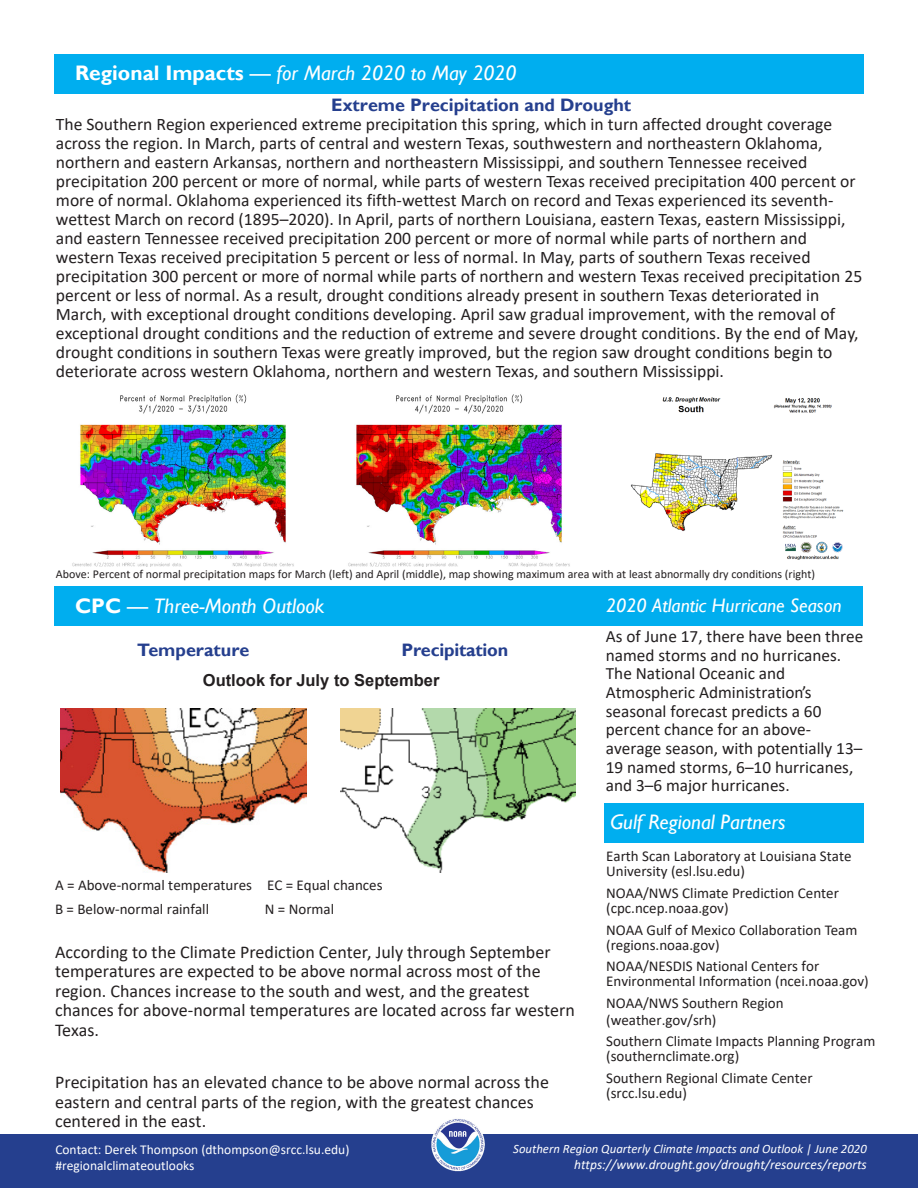
<style>
.page{position:relative;width:918px;height:1188px;background:#fff}
.page>*{position:absolute;margin:0;border:0;box-sizing:border-box;transform-origin:0 0}
.t1{font:italic 21px "Gill Sans";color:#fff}
.t2{font:italic 19.5px "Gill Sans";color:#fff}
.body_text{font:18px/19.5px "Calibri";color:#231f20}
.body_text-2{font:700 18px "Gill Sans";color:#253f8e}
.body_text-3{font:17.7px/19px "Calibri";color:#231f20}
.body_text-4{font:17.25px/18.8px "Calibri";color:#231f20}
.Figure_title{font:700 16.5px "Arial";color:#231f20}
.partners{font:15px/15px "Calibri";color:#231f20}
.body_text-5{font:15px/24px "Calibri";color:#231f20}
.Footer_-_Left{font:13.5px/16px "Calibri";color:#fff}
.Footer_Right{font:italic 13.5px "Calibri";color:#fff}
.Footer_Right-2{font:italic 12.75px "Calibri";color:#fff}
.t3{font:12px "Calibri";color:#231f20}
.s1{font-weight:700;font-style:normal}
.s2{font-style:normal}
</style>
<div class="page">
<div style="left:0;top:1134px;width:918px;height:54px;background:#253f8e"></div>
<div style="left:54px;top:54px;width:810px;height:40px;background:#00aeef"></div>
<img style="left:430px;top:1116px;width:56px;height:57px;border-radius:28px">
<div style="left:604px;top:803px;width:260px;height:40px;background:#00aeef"></div>
<div style="left:54px;top:587px;width:808px;height:39px;background:#00aeef"></div>
<img style="left:72px;top:394px;width:222px;height:172px">
<img style="left:348px;top:394px;width:222px;height:172px">
<img style="left:630px;top:397px;width:214px;height:163px">
<img style="left:61px;top:708px;width:245px;height:165px">
<img style="left:340px;top:708px;width:236px;height:165px">
<h3 class="t1" style="left:75px;top:61px;width:443px"><span class="s1">Regional Impacts</span> <span class="s2">—</span> for March 2020 to May 2020</h3>
<p class="body_text-2" style="left:331px;top:94px;width:301px">Extreme Precipitation and Drought</p>
<p class="body_text-3" style="left:56px;top:114px;width:808px">The Southern Region experienced extreme precipitation this spring, which in turn affected drought coverage across the region. In March, parts of central and western Texas, southwestern and northeastern Oklahoma, northern and eastern Arkansas, northern and northeastern Mississippi, and southern Tennessee received precipitation 200 percent or more of normal, while parts of western Texas received precipitation 400 percent or more of normal. Oklahoma experienced its fifth-wettest March on record and Texas experienced its seventh&shy;wettest March on record (1895–2020). In April, parts of northern Louisiana, eastern Texas, eastern Mississippi, and eastern Tennessee received precipitation 200 percent or more of normal while parts of northern and western Texas received precipitation 5 percent or less of normal. In May, parts of southern Texas received precipitation 300 percent or more of normal while parts of northern and western Texas received precipitation 25 percent or less of normal. As a result, drought conditions already present in southern Texas deteriorated in March, with exceptional drought conditions developing. April saw gradual improvement, with the removal of exceptional drought conditions and the reduction of extreme and severe drought conditions. By the end of May, drought conditions in southern Texas were greatly improved, but the region saw drought conditions begin to deteriorate across western Oklahoma, northern and western Texas, and southern Mississippi.</p>
<p class="t3" style="left:56px;top:566px;width:761px">Above: Percent of normal precipitation maps for March (left) and April (middle), map showing maximum area with at least abnormally dry conditions (right)</p>
<h3 class="t1" style="left:75px;top:594px;width:251px"><span class="s1">CPC</span> <span class="s2">—</span> Three-Month Outlook</h3>
<h4 class="body_text-2" style="left:137px;top:639px;width:114px">Temperature</h4>
<h4 class="body_text-2" style="left:402px;top:639px;width:108px">Precipitation</h4>
<p class="Figure_title" style="left:203px;top:668px;width:238px">Outlook for July to September</p>
<h3 class="t2" style="left:606px;top:594px;width:237px">2020 Atlantic Hurricane Season</h3>
<p class="body_text-4" style="left:606px;top:626px;width:259px">As of June 17, there have been three named storms and no hurricanes.<br>The National Oceanic and<br>Atmospheric Administration’s seasonal forecast predicts a 60 percent chance for an above&shy;average season, with potentially 13–<br>19 named storms, 6–10 hurricanes, and 3–6 major hurricanes.</p>
<h3 class="t1" style="left:610px;top:810px;width:176px">Gulf Regional Partners</h3>
<p class="body_text-5" style="left:55px;top:873px;width:329px">A = Above-normal temperatures EC = Equal chances<br>B = Below-normal rainfall</p>
<p class="body_text-5" style="left:265px;top:897px;width:71px">N = Normal</p>
<p class="body_text" style="left:55px;top:942px;width:521px">According to the Climate Prediction Center, July through September temperatures are expected to be above normal across most of the region. Chances increase to the south and west, and the greatest chances for above-normal temperatures are located across far western Texas.</p>
<p class="body_text" style="left:55px;top:1072px;width:495px">Precipitation has an elevated chance to be above normal across the eastern and central parts of the region, with the greatest chances centered in the east.</p>
<p class="partners" style="left:606px;top:848px;width:247px">Earth Scan Laboratory at Louisiana State<br>University (esl.lsu.edu)</p>
<p class="partners" style="left:606px;top:885px;width:234px">NOAA/NWS Climate Prediction Center (cpc.ncep.noaa.gov)</p>
<p class="partners" style="left:606px;top:922px;width:253px">NOAA Gulf of Mexico Collaboration Team (regions.noaa.gov)</p>
<p class="partners" style="left:606px;top:959px;width:264px">NOAA/NESDIS National Centers for<br>Environmental Information (ncei.noaa.gov)</p>
<p class="partners" style="left:606px;top:995px;width:179px;line-height:16.4px">NOAA/NWS Southern Region (weather.gov/srh)</p>
<p class="partners" style="left:606px;top:1033px;width:271px">Southern Climate Impacts Planning Program (southernclimate.org)</p>
<p class="partners" style="left:606px;top:1070px;width:208px">Southern Regional Climate Center (srcc.lsu.edu)</p>
<p class="Footer_-_Left" style="left:55px;top:1141px;width:296px">Contact: Derek Thompson (dthompson@srcc.lsu.edu) #regionalclimateoutlooks</p>
<p class="Footer_Right-2" style="left:513px;top:1140px;width:355px">Southern Region Quarterly Climate Impacts and Outlook | June 2020</p>
<p class="Footer_Right" style="left:574px;top:1155px;width:294px">https://www.drought.gov/drought/resources/reports</p>
</div>
